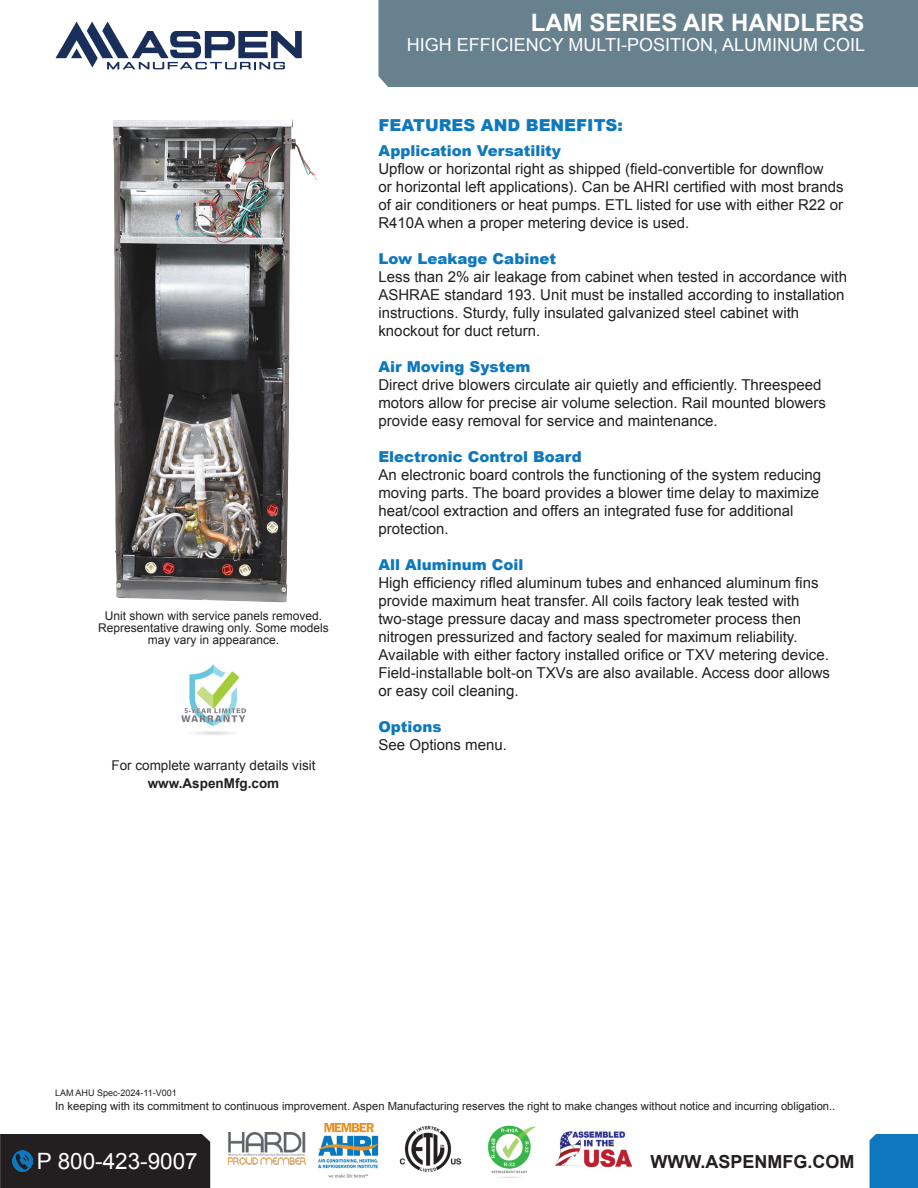
<style>
.page{position:relative;width:918px;height:1188px;background:#fff}
.page>*{position:absolute;margin:0;border:0;box-sizing:border-box;transform-origin:0 0}
.t1{font:700 24px "Arial";color:#fff}
.t2{font:22.5px "Arial";color:#fff}
.t3{font:18px "Arial";color:#fff}
.t4{font:700 18px "Arial";color:#231f20}
.t5{font:900 16.5px "Arial";color:#0e78be}
.t6{font:15px/18px "Arial";color:#231f20}
.t7{font:900 15px "Arial";color:#0e78be}
.t8{font:13.5px "Arial";color:#231f20}
.t9{font:700 13.5px "Arial";color:#231f20}
.t10{font:12px/12px "Arial";color:#231f20;text-align:center}
.t11{font:11.25px "Arial";color:#231f20}
.t12{font:9px "Arial";color:#231f20}
</style>
<div class="page">
<div style="left:378px;top:0;width:540px;height:87px;background:#67818e"></div>
<svg style="left:55px;top:22px;width:247px;height:47px"></svg>
<div style="left:0;top:1134px;width:210px;height:54px;background:#231f20"></div>
<div style="left:870px;top:1134px;width:48px;height:54px;background:#0e78be"></div>
<img style="left:12px;top:1151px;width:20px;height:20px">
<img style="left:181px;top:665px;width:65px;height:70px">
<img style="left:113px;top:119px;width:205px;height:483px">
<img style="left:556px;top:1132px;width:76px;height:34px">
<img style="left:488px;top:1125px;width:49px;height:53px">
<img style="left:399px;top:1125px;width:63px;height:48px">
<img style="left:318px;top:1124px;width:61px;height:54px">
<img style="left:229px;top:1133px;width:76px;height:32px">
<p class="t1" style="left:531px;top:6px;width:335px">LAM SERIES AIR HANDLERS</p>
<p class="t10" style="left:98px;top:610px;width:232px">Unit shown with service panels removed.<br>Representative drawing only. Some models may vary in appearance.</p>
<p class="t8" style="left:111px;top:757px;width:206px">For complete warranty details visit</p>
<p class="t9" style="left:148px;top:774px;width:133px">www.AspenMfg.com</p>
<p class="t3" style="left:407px;top:33px;width:460px">HIGH EFFICIENCY MULTI-POSITION, ALUMINUM COIL</p>
<p class="t5" style="left:378px;top:113px;width:246px">FEATURES AND BENEFITS:</p>
<p class="t7" style="left:378px;top:140px;width:184px">Application Versatility</p>
<p class="t6" style="left:378px;top:160px;width:447px">Upflow or horizontal right as shipped (field-convertible for downflow</p>
<p class="t6" style="left:378px;top:178px;width:467px;text-align:justify">or horizontal left applications). Can be AHRI certified with most brands of air conditioners or heat pumps. ETL listed for use with either R22 or R410A when a proper metering device is used.</p>
<p class="t7" style="left:378px;top:248px;width:179px">Low Leakage Cabinet</p>
<p class="t6" style="left:378px;top:268px;width:470px">Less than 2% air leakage from cabinet when tested in accordance with<br>ASHRAE standard 193. Unit must be installed according to installation instructions. Sturdy, fully insulated galvanized steel cabinet with</p>
<p class="t6" style="left:378px;top:322px;width:163px">knockout for duct return.</p>
<p class="t7" style="left:378px;top:356px;width:153px">Air Moving System</p>
<p class="t6" style="left:378px;top:376px;width:444px">Direct drive blowers circulate air quietly and efficiently. Threespeed</p>
<p class="t6" style="left:378px;top:394px;width:449px">motors allow for precise air volume selection. Rail mounted blowers</p>
<p class="t6" style="left:378px;top:412px;width:341px">provide easy removal for service and maintenance.</p>
<p class="t7" style="left:378px;top:446px;width:205px">Electronic Control Board</p>
<p class="t6" style="left:378px;top:466px;width:444px">An electronic board controls the functioning of the system reducing</p>
<p class="t6" style="left:378px;top:484px;width:442px">moving parts. The board provides a blower time delay to maximize</p>
<p class="t6" style="left:378px;top:502px;width:416px">heat/cool extraction and offers an integrated fuse for additional</p>
<p class="t6" style="left:378px;top:520px;width:72px">protection.</p>
<p class="t7" style="left:378px;top:554px;width:146px">All Aluminum Coil</p>
<p class="t6" style="left:378px;top:574px;width:442px">High efficiency rifled aluminum tubes and enhanced aluminum fins</p>
<p class="t6" style="left:378px;top:592px;width:422px">provide maximum heat transfer. All coils factory leak tested with</p>
<p class="t6" style="left:378px;top:610px;width:424px">two-stage pressure dacay and mass spectrometer process then</p>
<p class="t6" style="left:378px;top:628px;width:421px">nitrogen pressurized and factory sealed for maximum reliability.</p>
<p class="t6" style="left:378px;top:646px;width:453px">Available with either factory installed orifice or TXV metering device.<br>Field-installable bolt-on TXVs are also available. Access door allows</p>
<p class="t6" style="left:378px;top:682px;width:142px">or easy coil cleaning.</p>
<p class="t7" style="left:378px;top:716px;width:65px">Options</p>
<p class="t6" style="left:378px;top:736px;width:130px">See Options menu.</p>
<p class="t12" style="left:55px;top:1087px;width:123px">LAM AHU Spec-2024-11-V001</p>
<p class="t11" style="left:55px;top:1098px;width:782px">In keeping with its commitment to continuous improvement. Aspen Manufacturing reserves the right to make changes without notice and incurring obligation..</p>
<p class="t2" style="left:37px;top:1147px;width:162px">P 800-423-9007</p>
<p class="t4" style="left:651px;top:1149px;width:205px">WWW.ASPENMFG.COM</p>
</div>
